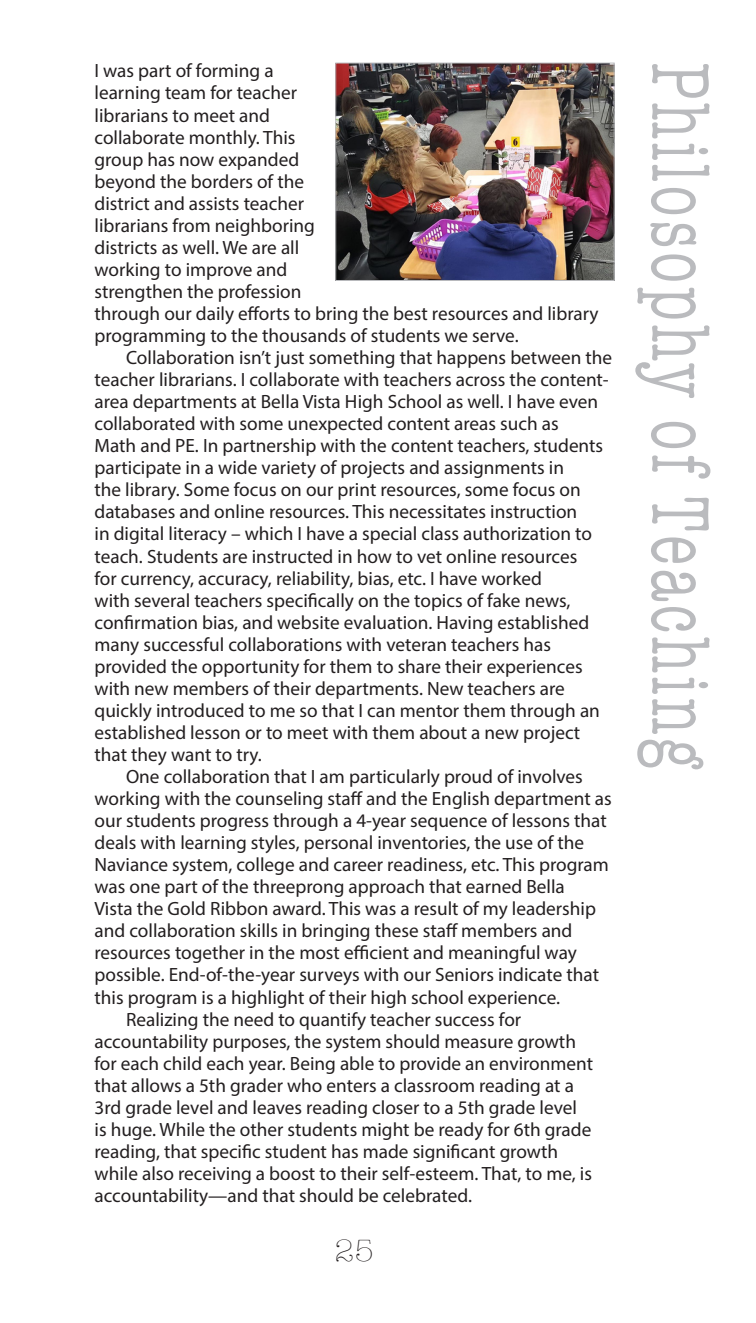
<style>
.page{position:relative;width:756px;height:1323px;background:#fff}
.page>*{position:absolute;margin:0;border:0;box-sizing:border-box;transform-origin:0 0}
.t1{font:84px "American Typewriter";letter-spacing:.075em;color:#babbbe;scale:.67 1}
.t2{font:300 31.5px "American Typewriter";color:#231f20}
.Indent_Paragraph{font:19.25px/22.1px "Myriad Pro";color:#231f20}
</style>
<div class="page">
<img style="left:337px;top:65px;width:276px;height:214px">
<div style="left:335px;top:63px;width:280px;height:218px;border:1px solid #babbbe"></div>
<p class="Indent_Paragraph" style="left:94px;top:60px;width:181px">I was part of forming a</p>
<h1 class="t1" style="left:745px;top:63px;width:1056px;rotate:90deg">Philosophy of Teaching</h1>
<p class="Indent_Paragraph" style="left:94px;top:82px;width:506px">learning team for teacher<br>librarians to meet and<br>collaborate monthly. This<br>group has now expanded<br>beyond the borders of the<br>district and assists teacher<br>librarians from neighboring<br>districts as well. We are all<br>working to improve and<br>strengthen the profession<br>through our daily efforts to bring the best resources and library programming to the thousands of students we serve.</p>
<p class="Indent_Paragraph" style="left:94px;top:346px;width:519px;text-indent:32px">Collaboration isn’t just something that happens between the teacher librarians. I collaborate with teachers across the content&shy;area departments at Bella Vista High School as well. I have even collaborated with some unexpected content areas such as<br>Math and PE. In partnership with the content teachers, students participate in a wide variety of projects and assignments in<br>the library. Some focus on our print resources, some focus on databases and online resources. This necessitates instruction<br>in digital literacy – which I have a special class authorization to teach. Students are instructed in how to vet online resources<br>for currency, accuracy, reliability, bias, etc. I have worked<br>with several teachers specifically on the topics of fake news, confirmation bias, and website evaluation. Having established many successful collaborations with veteran teachers has provided the opportunity for them to share their experiences with new members of their departments. New teachers are quickly introduced to me so that I can mentor them through an established lesson or to meet with them about a new project that they want to try.</p>
<p class="Indent_Paragraph" style="left:94px;top:765px;width:519px;text-indent:32px">One collaboration that I am particularly proud of involves working with the counseling staff and the English department as our students progress through a 4-year sequence of lessons that deals with learning styles, personal inventories, the use of the Naviance system, college and career readiness, etc. This program was one part of the threeprong approach that earned Bella<br>Vista the Gold Ribbon award. This was a result of my leadership and collaboration skills in bringing these staff members and resources together in the most efficient and meaningful way possible. End-of-the-year surveys with our Seniors indicate that this program is a highlight of their high school experience.</p>
<p class="Indent_Paragraph" style="left:94px;top:1008px;width:500px;text-indent:32px">Realizing the need to quantify teacher success for accountability purposes, the system should measure growth for each child each year. Being able to provide an environment that allows a 5th grader who enters a classroom reading at a 3rd grade level and leaves reading closer to a 5th grade level is huge. While the other students might be ready for 6th grade reading, that specific student has made significant growth while also receiving a boost to their self-esteem. That, to me, is accountability—and that should be celebrated.</p>
<h2 class="t2" style="left:335px;top:1228px;width:40px">25</h2>
</div>
